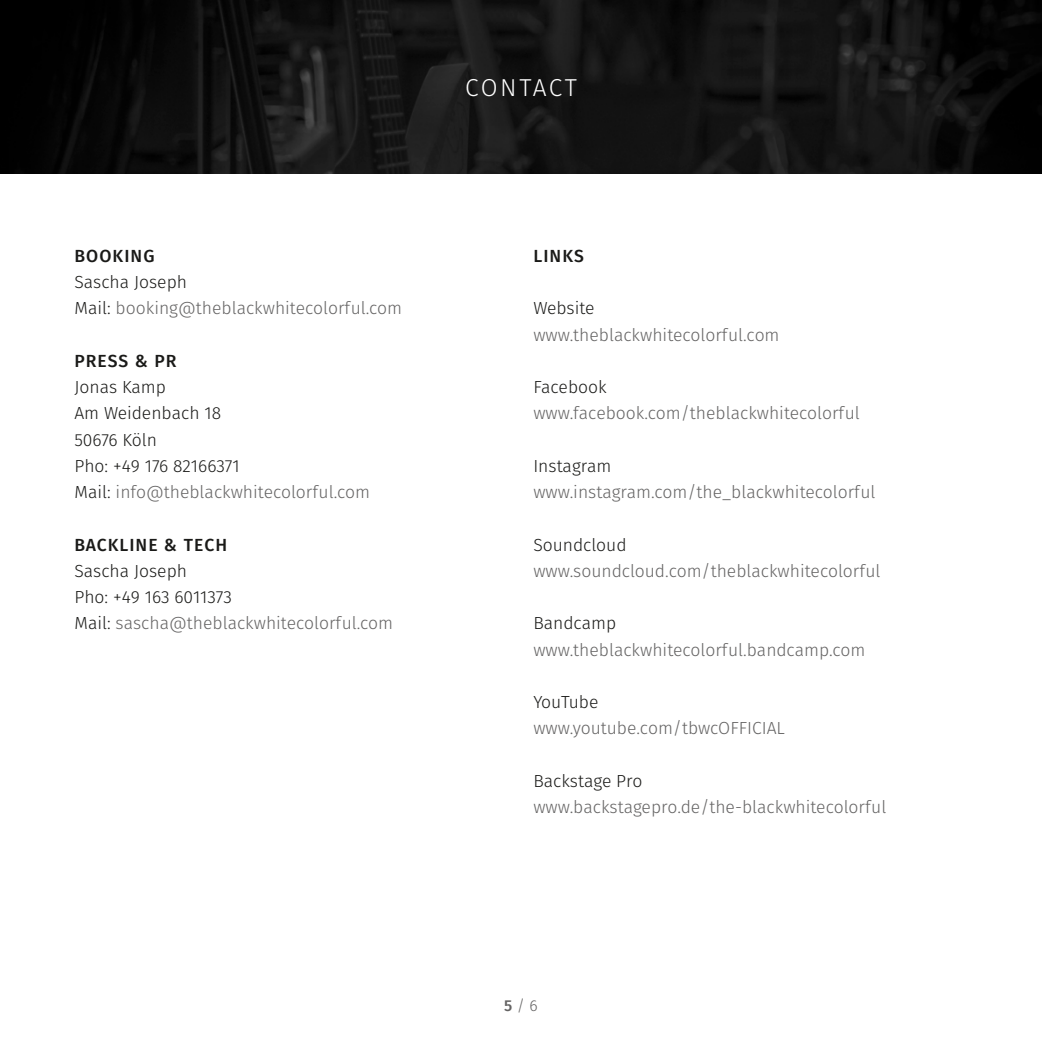
<style>
.page{position:relative;width:1042px;height:1042px;background:#fff}
.page>*{position:absolute;margin:0;border:0;box-sizing:border-box;transform-origin:0 0}
.t1{font:300 24.5px "Fira Sans";letter-spacing:.1em;color:#fff}
.t2{font:300 17.5px/26.2px "Fira Sans";color:#646363}
.t3{font:300 17.5px/26.2px "Fira Sans";color:#1a1a18}
.t4{font:500 17.5px "Fira Sans";letter-spacing:.06em;color:#1a1a18}
.t5{font:300 15.75px "Fira Sans";color:#646363}
.s1{color:#1a1a18}
.s2{color:#646363}
.s3{font-weight:500}
</style>
<div class="page">
<img style="left:0;top:0;width:1042px;height:174px">
<p class="t4" style="left:74px;top:243px;width:82px">BOOKING</p>
<p class="t2" style="left:74px;top:269px;width:329px"><span class="s1">Sascha Joseph<br>Mail:</span> booking@theblackwhitecolorful.com</p>
<p class="t4" style="left:74px;top:348px;width:104px">PRESS &amp; PR</p>
<p class="t3" style="left:74px;top:374px;width:297px">Jonas Kamp<br>Am Weidenbach 18<br>50676 Köln<br>Pho: +49 176 82166371<br>Mail: <span class="s2">info@theblackwhitecolorful.com</span></p>
<p class="t4" style="left:74px;top:532px;width:154px">BACKLINE &amp; TECH</p>
<p class="t3" style="left:74px;top:558px;width:320px">Sascha Joseph<br>Pho: +49 163 6011373<br>Mail: <span class="s2">sascha@theblackwhitecolorful.com</span></p>
<h1 class="t1" style="left:465px;top:71px;width:113px">CONTACT</h1>
<p class="t4" style="left:533px;top:243px;width:52px">LINKS</p>
<p class="t3" style="left:533px;top:295px;width:63px">Website</p>
<p class="t2" style="left:533px;top:321px;width:248px">www.theblackwhitecolorful.com</p>
<p class="t3" style="left:533px;top:374px;width:75px">Facebook</p>
<p class="t2" style="left:533px;top:400px;width:328px">www.facebook.com/theblackwhitecolorful</p>
<p class="t3" style="left:533px;top:453px;width:79px">Instagram</p>
<p class="t2" style="left:533px;top:479px;width:344px">www.instagram.com/the_blackwhitecolorful</p>
<p class="t3" style="left:533px;top:531px;width:95px">Soundcloud</p>
<p class="t2" style="left:533px;top:558px;width:349px">www.soundcloud.com/theblackwhitecolorful</p>
<p class="t3" style="left:533px;top:610px;width:84px">Bandcamp</p>
<p class="t2" style="left:533px;top:636px;width:334px">www.theblackwhitecolorful.bandcamp.com</p>
<p class="t3" style="left:533px;top:689px;width:67px">YouTube</p>
<p class="t2" style="left:533px;top:715px;width:253px">www.youtube.com/tbwcOFFICIAL</p>
<p class="t3" style="left:533px;top:768px;width:111px">Backstage Pro</p>
<p class="t2" style="left:533px;top:794px;width:354px">www.backstagepro.de/the-blackwhitecolorful</p>
<p class="t5" style="left:504px;top:994px;width:35px"><span class="s3">5</span> / 6</p>
</div>
